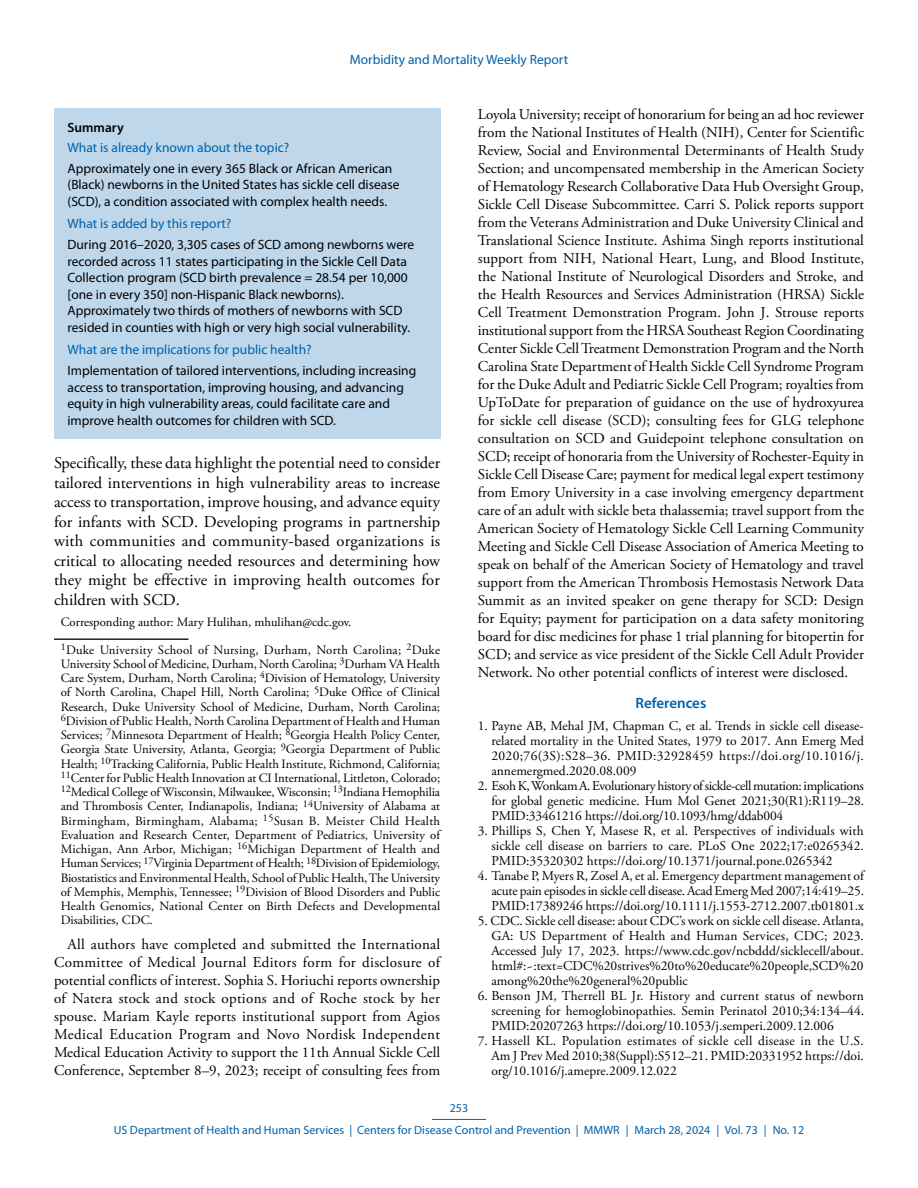
<style>
.page{position:relative;width:918px;height:1188px;background:#fff}
.page>*{position:absolute;margin:0;border:0;box-sizing:border-box;transform-origin:0 0}
.Paragraph{font:16.5px/19.5px "Adobe Garamond Pro";letter-spacing:.005em;color:#010203;text-align:justify}
.Conflict_of_Interest{font:15px/18px "Adobe Garamond Pro";color:#010203;text-align:justify}
.Ref_Title{font:600 15px "Myriad Pro";color:#0061aa}
.References{font:13.5px/15px "Adobe Garamond Pro";color:#010203;text-align:justify}
.Summary_Box_Text{font:13.5px/16.5px "Myriad Pro";color:#010203}
.Summary_Box_Heading{font:13.5px "Myriad Pro";color:#0061aa}
.Summary_Box_Ttile{font:600 13.5px "Myriad Pro";color:#010203}
.Author_Affiliations{font:12.75px/14.2px "Adobe Garamond Pro";letter-spacing:.01em;color:#010203;text-align:justify}
.Corresponding_Author{font:12.75px "Adobe Garamond Pro";color:#010203}
.t1{font:12px/21.8px "Myriad Pro";color:#0061aa;text-align:center}
</style>
<div class="page">
<hr style="left:432px;top:1119px;width:54px;height:1px;background:#0061aa">
<div style="left:54px;top:108px;width:386px;height:330px;background:#bfd7ea"></div>
<hr style="left:54px;top:638px;width:134px;height:2px;background:#231f20">
<p class="Summary_Box_Heading" style="left:350px;top:52px;width:220px">Morbidity and Mortality Weekly Report</p>
<h1 class="Summary_Box_Ttile" style="left:68px;top:120px;width:58px">Summary</h1>
<h1 class="Summary_Box_Heading" style="left:68px;top:140px;width:223px">What is already known about the topic?</h1>
<p class="Summary_Box_Text" style="left:68px;top:160px;width:334px">Approximately one in every 365 Black or African American (Black) newborns in the United States has sickle cell disease (SCD), a condition associated with complex health needs.</p>
<h1 class="Summary_Box_Heading" style="left:68px;top:216px;width:165px">What is added by this report?</h1>
<p class="Summary_Box_Text" style="left:68px;top:237px;width:348px">During 2016–2020, 3,305 cases of SCD among newborns were recorded across 11 states participating in the Sickle Cell Data Collection program (SCD birth prevalence = 28.54 per 10,000 [one in every 350] non-Hispanic Black newborns).<br>Approximately two thirds of mothers of newborns with SCD resided in counties with high or very high social vulnerability.</p>
<h1 class="Summary_Box_Heading" style="left:68px;top:342px;width:246px">What are the implications for public health?</h1>
<p class="Summary_Box_Text" style="left:68px;top:363px;width:350px">Implementation of tailored interventions, including increasing access to transportation, improving housing, and advancing equity in high vulnerability areas, could facilitate care and improve health outcomes for children with SCD.</p>
<p class="Paragraph" style="left:54px;top:454px;width:388px">Specifically, these data highlight the potential need to consider tailored interventions in high vulnerability areas to increase access to transportation, improve housing, and advance equity for infants with SCD. Developing programs in partnership with communities and community-based organizations is critical to allocating needed resources and determining how they might be effective in improving health outcomes for children with SCD.</p>
<p class="Corresponding_Author" style="left:61px;top:614px;width:292px">Corresponding author: Mary Hulihan, mhulihan@cdc.gov.</p>
<p class="Author_Affiliations" style="left:61px;top:643px;width:381px"><sup>1</sup>Duke University School of Nursing, Durham, North Carolina; <sup>2</sup>Duke University School of Medicine, Durham, North Carolina; <sup>3</sup>Durham VA Health Care System, Durham, North Carolina; <sup>4</sup>Division of Hematology, University of North Carolina, Chapel Hill, North Carolina; <sup>5</sup>Duke Office of Clinical Research, Duke University School of Medicine, Durham, North Carolina; <sup>6</sup>Division of Public Health, North Carolina Department of Health and Human Services; <sup>7</sup>Minnesota Department of Health; <sup>8</sup>Georgia Health Policy Center, Georgia State University, Atlanta, Georgia; <sup>9</sup>Georgia Department of Public Health; <sup>10</sup>Tracking California, Public Health Institute, Richmond, California; <sup>11</sup>Center for Public Health Innovation at CI International, Littleton, Colorado; <sup>12</sup>Medical College of Wisconsin, Milwaukee, Wisconsin; <sup>13</sup>Indiana Hemophilia and Thrombosis Center, Indianapolis, Indiana; <sup>14</sup>University of Alabama at Birmingham, Birmingham, Alabama; <sup>15</sup>Susan B. Meister Child Health Evaluation and Research Center, Department of Pediatrics, University of Michigan, Ann Arbor, Michigan; <sup>16</sup>Michigan Department of Health and Human Services; <sup>17</sup>Virginia Department of Health; <sup>18</sup>Division of Epidemiology, Biostatistics and Environmental Health, School of Public Health, The University of Memphis, Memphis, Tennessee; <sup>19</sup>Division of Blood Disorders and Public Health Genomics, National Center on Birth Defects and Developmental Disabilities, CDC.</p>
<p class="Conflict_of_Interest" style="left:54px;top:936px;width:388px;text-indent:14px">All authors have completed and submitted the International Committee of Medical Journal Editors form for disclosure of potential conflicts of interest. Sophia S. Horiuchi reports ownership of Natera stock and stock options and of Roche stock by her spouse. Mariam Kayle reports institutional support from Agios Medical Education Program and Novo Nordisk Independent Medical Education Activity to support the 11th Annual Sickle Cell Conference, September 8–9, 2023; receipt of consulting fees from</p>
<p class="Conflict_of_Interest" style="left:478px;top:106px;width:388px">Loyola University; receipt of honorarium for being an ad hoc reviewer from the National Institutes of Health (NIH), Center for Scientific Review, Social and Environmental Determinants of Health Study Section; and uncompensated membership in the American Society of Hematology Research Collaborative Data Hub Oversight Group, Sickle Cell Disease Subcommittee. Carri S. Polick reports support from the Veterans Administration and Duke University Clinical and Translational Science Institute. Ashima Singh reports institutional support from NIH, National Heart, Lung, and Blood Institute, the National Institute of Neurological Disorders and Stroke, and the Health Resources and Services Administration (HRSA) Sickle Cell Treatment Demonstration Program. John J. Strouse reports institutional support from the HRSA Southeast Region Coordinating Center Sickle Cell Treatment Demonstration Program and the North Carolina State Department of Health Sickle Cell Syndrome Program for the Duke Adult and Pediatric Sickle Cell Program; royalties from UpToDate for preparation of guidance on the use of hydroxyurea for sickle cell disease (SCD); consulting fees for GLG telephone consultation on SCD and Guidepoint telephone consultation on SCD; receipt of honoraria from the University of Rochester-Equity in Sickle Cell Disease Care; payment for medical legal expert testimony from Emory University in a case involving emergency department care of an adult with sickle beta thalassemia; travel support from the American Society of Hematology Sickle Cell Learning Community Meeting and Sickle Cell Disease Association of America Meeting to speak on behalf of the American Society of Hematology and travel support from the American Thrombosis Hemostasis Network Data Summit as an invited speaker on gene therapy for SCD: Design for Equity; payment for participation on a data safety monitoring board for disc medicines for phase 1 trial planning for bitopertin for SCD; and service as vice president of the Sickle Cell Adult Provider Network. No other potential conflicts of interest were disclosed.</p>
<h1 class="Ref_Title" style="left:636px;top:695px;width:72px">References</h1>
<p class="References" style="left:491px;top:719px;width:374px;text-indent:-14px">1. Payne AB, Mehal JM, Chapman C, et al. Trends in sickle cell disease&shy;related mortality in the United States, 1979 to 2017. Ann Emerg Med 2020;76(3S):S28–36. PMID:32928459 https://doi.org/10.1016/j. annemergmed.2020.08.009</p>
<p class="References" style="left:491px;top:779px;width:374px;text-indent:-14px">2. Esoh K, Wonkam A. Evolutionary history of sickle-cell mutation: implications for global genetic medicine. Hum Mol Genet 2021;30(R1):R119–28.<br>PMID:33461216 https://doi.org/10.1093/hmg/ddab004</p>
<p class="References" style="left:491px;top:824px;width:374px;text-indent:-14px">3. Phillips S, Chen Y, Masese R, et al. Perspectives of individuals with sickle cell disease on barriers to care. PLoS One 2022;17:e0265342.<br>PMID:35320302 https://doi.org/10.1371/journal.pone.0265342</p>
<p class="References" style="left:491px;top:869px;width:374px;text-indent:-14px">4. Tanabe P, Myers R, Zosel A, et al. Emergency department management of acute pain episodes in sickle cell disease. Acad Emerg Med 2007;14:419–25.<br>PMID:17389246 https://doi.org/10.1111/j.1553-2712.2007.tb01801.x</p>
<p class="References" style="left:491px;top:914px;width:374px;text-indent:-14px">5. CDC. Sickle cell disease: about CDC’s work on sickle cell disease. Atlanta, GA: US Department of Health and Human Services, CDC; 2023.<br>Accessed July 17, 2023. https://www.cdc.gov/ncbddd/sicklecell/about. html#:~:text=CDC%20strives%20to%20educate%20people,SCD%20 among%20the%20general%20public</p>
<p class="References" style="left:491px;top:989px;width:374px;text-indent:-14px">6. Benson JM, Therrell BL Jr. History and current status of newborn screening for hemoglobinopathies. Semin Perinatol 2010;34:134–44.<br>PMID:20207263 https://doi.org/10.1053/j.semperi.2009.12.006</p>
<p class="References" style="left:491px;top:1034px;width:374px;text-indent:-14px">7. Hassell KL. Population estimates of sickle cell disease in the U.S.<br>Am J Prev Med 2010;38(Suppl):S512–21. PMID:20331952 https://doi. org/10.1016/j.amepre.2009.12.022</p>
<p class="t1" style="left:114px;top:1098px;width:692px">253<br>US Department of Health and Human Services | Centers for Disease Control and Prevention | MMWR | March 28, 2024 | Vol. 73 | No. 12</p>
</div>
